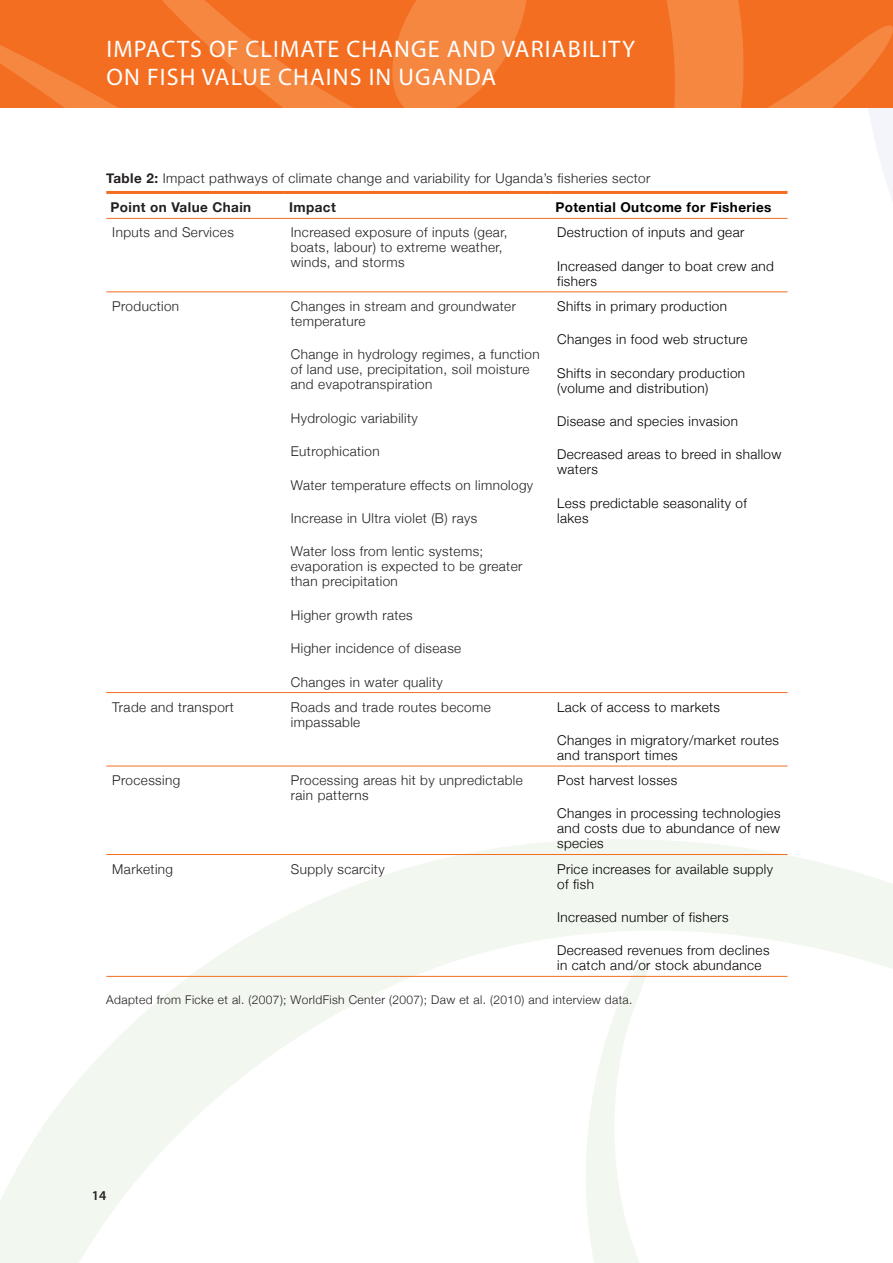
<style>
.page{position:relative;width:893px;height:1263px;background:#fff}
.page>*{position:absolute;margin:0;border:0;box-sizing:border-box;transform-origin:0 0}
.t1{font:24px/28.8px "Myriad Pro";letter-spacing:.05em;color:#fff}
.t2{font:300 13.5px/15px "Helvetica Neue";letter-spacing:.03em;color:#231f20}
.t3{font:300 13.5px/15px "Helvetica Neue";letter-spacing:.03em;color:#000}
.t4{font:700 13.5px "Helvetica Neue";letter-spacing:.03em;color:#000}
.t5{font:700 13.5px "Helvetica Neue";letter-spacing:.03em;color:#231f20}
.t6{font:600 13.5px "Myriad Pro";color:#231f20}
.t7{font:300 12px "Helvetica Neue";letter-spacing:.03em;color:#231f20}
.s1{font-weight:700}
</style>
<div class="page">
<svg style="left:0;top:839px;width:893px;height:424px"></svg>
<svg style="left:0;top:1223px;width:24px;height:40px"></svg>
<svg style="left:868px;top:108px;width:25px;height:93px"></svg>
<svg style="left:106px;top:217px;width:681px;height:1px"></svg>
<hr style="left:106px;top:292px;width:179px;height:1px;background:#f36e21">
<hr style="left:285px;top:292px;width:266px;height:1px;background:#f36e21">
<hr style="left:551px;top:292px;width:236px;height:1px;background:#f36e21">
<hr style="left:106px;top:692px;width:179px;height:1px;background:#f36e21">
<hr style="left:285px;top:692px;width:266px;height:1px;background:#f36e21">
<hr style="left:551px;top:692px;width:236px;height:1px;background:#f36e21">
<hr style="left:106px;top:766px;width:179px;height:1px;background:#f36e21">
<hr style="left:285px;top:766px;width:266px;height:1px;background:#f36e21">
<hr style="left:551px;top:766px;width:236px;height:1px;background:#f36e21">
<hr style="left:106px;top:854px;width:179px;height:1px;background:#f36e21">
<hr style="left:285px;top:854px;width:266px;height:1px;background:#f36e21">
<hr style="left:551px;top:854px;width:236px;height:1px;background:#f36e21">
<hr style="left:106px;top:976px;width:179px;height:1px;background:#f36e21">
<hr style="left:285px;top:976px;width:266px;height:1px;background:#f36e21">
<hr style="left:551px;top:976px;width:236px;height:1px;background:#f36e21">
<hr style="left:106px;top:191px;width:179px;height:3px;background:#f36e21">
<hr style="left:285px;top:191px;width:266px;height:3px;background:#f36e21">
<hr style="left:551px;top:191px;width:236px;height:3px;background:#f36e21">
<hr style="left:106px;top:218px;width:179px;height:1px;background:#f36e21">
<hr style="left:285px;top:218px;width:266px;height:1px;background:#f36e21">
<hr style="left:551px;top:218px;width:236px;height:1px;background:#f36e21">
<svg style="left:0;top:0;width:893px;height:108px;background:#f3752b"></svg>
<h1 class="t1" style="left:107px;top:34px;width:530px">IMPACTS OF CLIMATE CHANGE AND VARIABILITY<br>ON FISH VALUE CHAINS IN UGANDA</h1>
<p class="t2" style="left:111px;top:163px;width:541px;line-height:28.8px;text-indent:-4px"><span class="s1">Table 2:</span> Impact pathways of climate change and variability for Uganda’s fisheries sector<br><span class="s1">Point on Value Chain</span></p>
<p class="t5" style="left:289px;top:195px;width:48px">Impact</p>
<p class="t4" style="left:555px;top:195px;width:218px">Potential Outcome for Fisheries</p>
<p class="t2" style="left:112px;top:224px;width:123px">Inputs and Services</p>
<p class="t2" style="left:291px;top:224px;width:218px">Increased exposure of inputs (gear, boats, labour) to extreme weather, winds, and storms</p>
<p class="t3" style="left:557px;top:224px;width:189px">Destruction of inputs and gear</p>
<p class="t3" style="left:557px;top:258px;width:218px">Increased danger to boat crew and fishers</p>
<p class="t2" style="left:112px;top:298px;width:68px">Production</p>
<p class="t2" style="left:291px;top:298px;width:227px">Changes in stream and groundwater temperature</p>
<p class="t2" style="left:291px;top:346px;width:250px">Change in hydrology regimes, a function of land use, precipitation, soil moisture and evapotranspiration</p>
<p class="t2" style="left:291px;top:410px;width:128px">Hydrologic variability</p>
<p class="t2" style="left:291px;top:443px;width:90px">Eutrophication</p>
<p class="t2" style="left:291px;top:476px;width:244px">Water temperature effects on limnology</p>
<p class="t2" style="left:291px;top:510px;width:188px">Increase in Ultra violet (B) rays</p>
<p class="t2" style="left:291px;top:543px;width:233px">Water loss from lentic systems; evaporation is expected to be greater than precipitation</p>
<p class="t2" style="left:291px;top:607px;width:123px">Higher growth rates</p>
<p class="t2" style="left:291px;top:640px;width:172px">Higher incidence of disease</p>
<p class="t2" style="left:291px;top:673px;width:153px">Changes in water quality</p>
<p class="t3" style="left:557px;top:298px;width:171px">Shifts in primary production</p>
<p class="t3" style="left:557px;top:331px;width:192px">Changes in food web structure</p>
<p class="t3" style="left:557px;top:365px;width:190px">Shifts in secondary production (volume and distribution)</p>
<p class="t3" style="left:557px;top:413px;width:182px">Disease and species invasion</p>
<p class="t3" style="left:557px;top:446px;width:226px">Decreased areas to breed in shallow waters</p>
<p class="t3" style="left:557px;top:495px;width:191px">Less predictable seasonality of lakes</p>
<p class="t2" style="left:112px;top:698px;width:123px">Trade and transport</p>
<p class="t2" style="left:291px;top:698px;width:201px">Roads and trade routes become impassable</p>
<p class="t3" style="left:557px;top:698px;width:165px">Lack of access to markets</p>
<p class="t3" style="left:557px;top:732px;width:223px">Changes in migratory/market routes and transport times</p>
<p class="t2" style="left:112px;top:772px;width:69px">Processing</p>
<p class="t2" style="left:291px;top:772px;width:233px">Processing areas hit by unpredictable rain patterns</p>
<p class="t3" style="left:557px;top:772px;width:122px">Post harvest losses</p>
<p class="t3" style="left:557px;top:805px;width:225px;text-align:justify">Changes in processing technologies and costs due to abundance of new species</p>
<p class="t2" style="left:112px;top:860px;width:62px">Marketing</p>
<p class="t2" style="left:291px;top:860px;width:95px">Supply scarcity</p>
<p class="t3" style="left:557px;top:860px;width:217px">Price increases for available supply of fish</p>
<p class="t3" style="left:557px;top:909px;width:173px">Increased number of fishers</p>
<p class="t3" style="left:557px;top:942px;width:214px">Decreased revenues from declines in catch and/or stock abundance</p>
<p class="t7" style="left:106px;top:990px;width:528px">Adapted from Ficke et al. (2007); WorldFish Center (2007); Daw et al. (2010) and interview data.</p>
<p class="t6" style="left:92px;top:1186px;width:16px">14</p>
</div>
